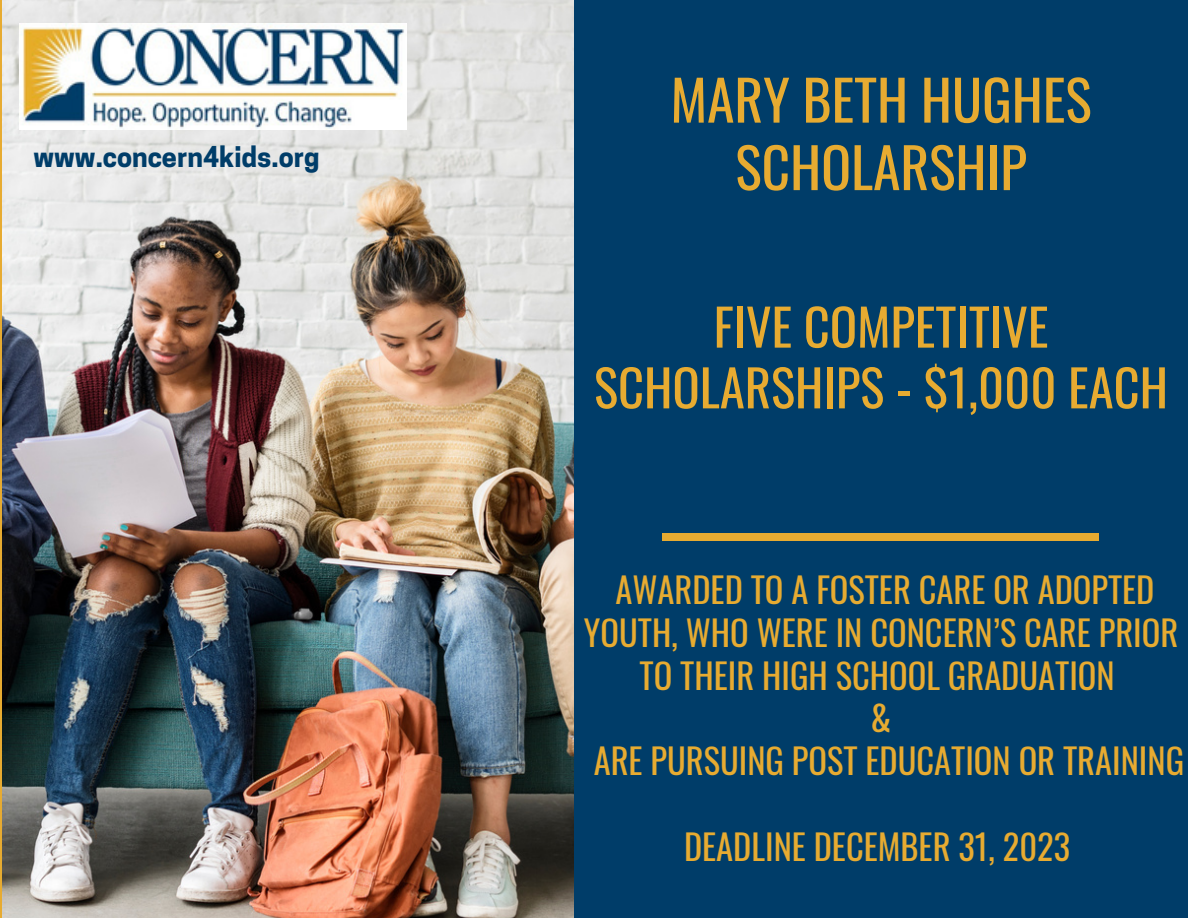
<style>
.page{position:relative;width:1188px;height:918px;background:#fff}
.page>*{position:absolute;margin:0;border:0;box-sizing:border-box;transform-origin:0 0}
.t1{font:55.5px/67.5px "Oswald";color:#e7ab31;text-align:center}
.t2{font:50.7px/60.6px "Oswald";color:#e7ab31;text-align:center}
.t3{font:34.5px/42.6px "Oswald";color:#e7ab31;text-align:center}
.t4{font:700 27px "Cooper Hewitt";color:#003d69}
</style>
<div class="page">
<img style="left:3px;top:0;width:571px;height:918px">
<div style="left:574px;top:0;width:614px;height:918px;background:#003d69"></div>
<div style="left:663px;top:534px;width:436px;height:6px;background:#e7ab31"></div>
<img style="left:20px;top:24px;width:387px;height:105px">
<p class="t4" style="left:34px;top:146px;width:288px">www.concern4kids.org</p>
<p class="t1" style="left:671px;top:64px;width:423px">MARY BETH HUGHES<br>SCHOLARSHIP</p>
<p class="t2" style="left:594px;top:294px;width:576px">FIVE COMPETITIVE<br>SCHOLARSHIPS - $1,000 EACH</p>
<p class="t3" style="left:584px;top:567px;width:596px">AWARDED TO A FOSTER CARE OR ADOPTED<br>YOUTH, WHO WERE IN CONCERN’S CARE PRIOR<br>TO THEIR HIGH SCHOOL GRADUATION</p>
<p class="t3" style="left:871px;top:695px;width:22px">&amp;</p>
<p class="t3" style="left:594px;top:738px;width:592px">ARE PURSUING POST EDUCATION OR TRAINING</p>
<p class="t3" style="left:684px;top:824px;width:388px">DEADLINE DECEMBER 31, 2023</p>
</div>
